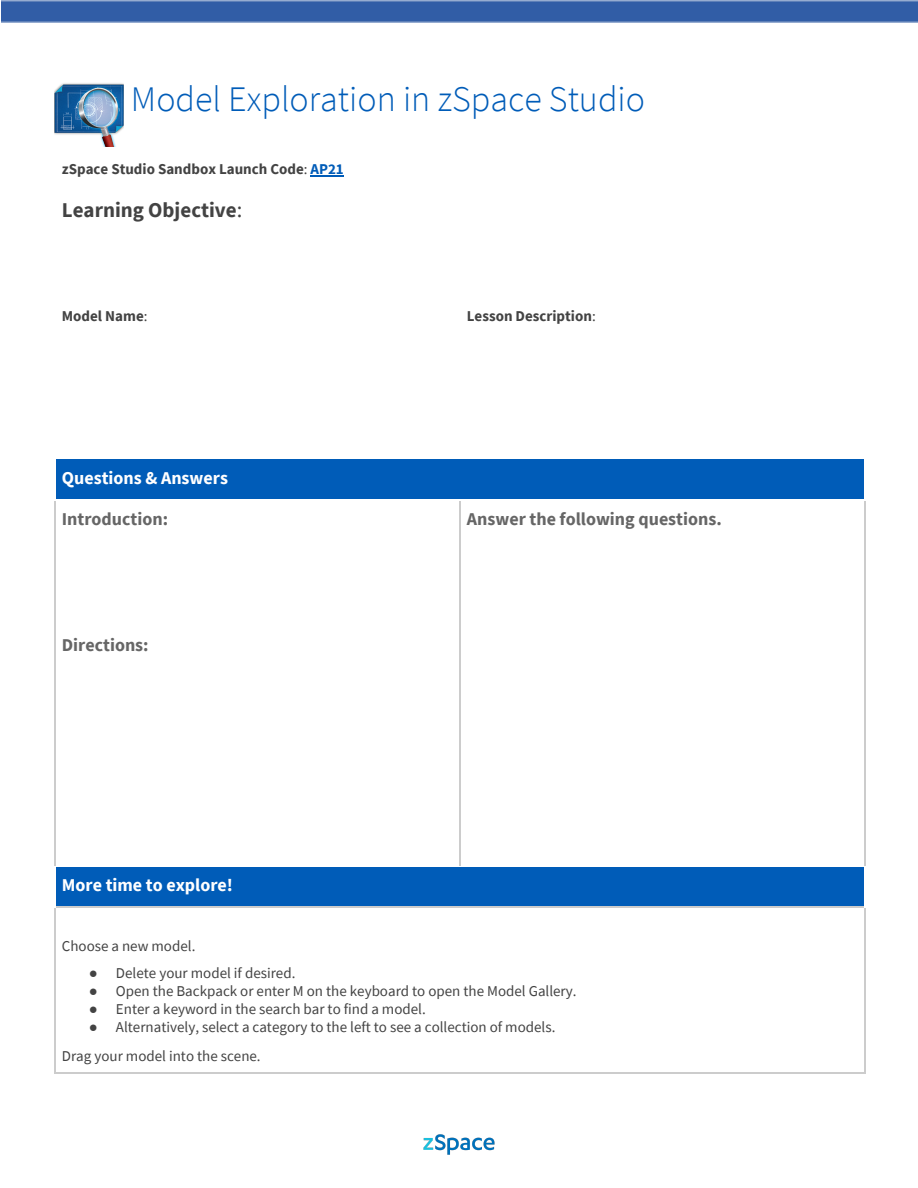
<style>
.page{position:relative;width:918px;height:1188px;background:#fff}
.page>*{position:absolute;margin:0;border:0;box-sizing:border-box;transform-origin:0 0}
.t1{font:300 36px "Source Sans Pro";color:#005cb8}
.t2{font:700 21px "Source Sans Pro";color:#434343}
.t3{font:700 18px "Source Sans Pro";color:#666}
.t4{font:700 18px "Source Sans Pro";color:#fff}
.t5{font:15px/29.2px "Source Sans Pro";color:#434343}
.t6{font:700 15px "Source Sans Pro";color:#434343}
.s1{font-weight:400}
.s2{color:#005cb8}
.s3{font-weight:400;font-size:22.5px}
.s4{font-family:"Arial"}
</style>
<div class="page">
<hr style="left:310px;top:176px;width:34px;height:1px;background:#005cb8">
<div style="left:54px;top:458px;width:810px;height:42px;background:#005cb8"></div>
<div style="left:54px;top:865px;width:810px;height:42px;background:#005cb8"></div>
<hr style="left:54px;top:1072px;width:811px;height:1px;background:#ccc">
<hr style="left:54px;top:907px;width:1px;height:166px;background:#ccc">
<hr style="left:864px;top:907px;width:1px;height:166px;background:#ccc">
<hr style="left:54px;top:907px;width:811px;height:1px;background:#ccc">
<hr style="left:54px;top:865px;width:1px;height:43px;background:#fff">
<hr style="left:864px;top:865px;width:1px;height:43px;background:#fff">
<hr style="left:459px;top:865px;width:406px;height:1px;background:#fff">
<hr style="left:864px;top:500px;width:1px;height:366px;background:#ccc">
<hr style="left:54px;top:865px;width:406px;height:1px;background:#fff">
<hr style="left:54px;top:500px;width:1px;height:366px;background:#ccc">
<hr style="left:459px;top:500px;width:1px;height:366px;background:#ccc">
<hr style="left:54px;top:458px;width:811px;height:1px;background:#fff">
<hr style="left:54px;top:500px;width:811px;height:1px;background:#fff">
<hr style="left:54px;top:458px;width:1px;height:43px;background:#fff">
<img style="left:54px;top:83px;width:70px;height:63px">
<img style="left:423px;top:1134px;width:72px;height:21px">
<img style="left:1px;top:0;width:917px;height:22px">
<h1 class="t1" style="left:131px;top:76px;width:516px">Model Exploration in zSpace Studio</h1>
<p class="t6" style="left:62px;top:160px;width:283px">zSpace Studio Sandbox Launch Code<span class="s1">:</span> <span class="s2">AP21</span></p>
<h2 class="t2" style="left:62px;top:196px;width:182px">Learning Objective<span class="s3">:</span></h2>
<p class="t6" style="left:62px;top:306px;width:87px">Model Name<span class="s1">:</span></p>
<p class="t6" style="left:467px;top:306px;width:130px">Lesson Description<span class="s1">:</span></p>
<p class="t4" style="left:62px;top:466px;width:168px">Questions &amp; Answers</p>
<p class="t3" style="left:62px;top:508px;width:108px">Introduction:</p>
<p class="t3" style="left:62px;top:634px;width:88px">Directions:</p>
<p class="t4" style="left:62px;top:873px;width:173px">More time to explore!</p>
<p class="t3" style="left:467px;top:508px;width:256px">Answer the following questions.</p>
<p class="t5" style="left:62px;top:931px;width:135px">Choose a new model.</p>
<p class="t5" style="left:89px;top:958px;width:208px"><span class="s4">●</span> Delete your model if desired.</p>
<p class="t5" style="left:89px;top:976px;width:489px"><span class="s4">●</span> Open the Backpack or enter M on the keyboard to open the Model Gallery.</p>
<p class="t5" style="left:89px;top:994px;width:338px"><span class="s4">●</span> Enter a keyword in the search bar to find a model.</p>
<p class="t5" style="left:62px;top:1012px;width:495px;text-indent:27px"><span class="s4">●</span> Alternatively, select a category to the left to see a collection of models.<br>Drag your model into the scene.</p>
</div>
